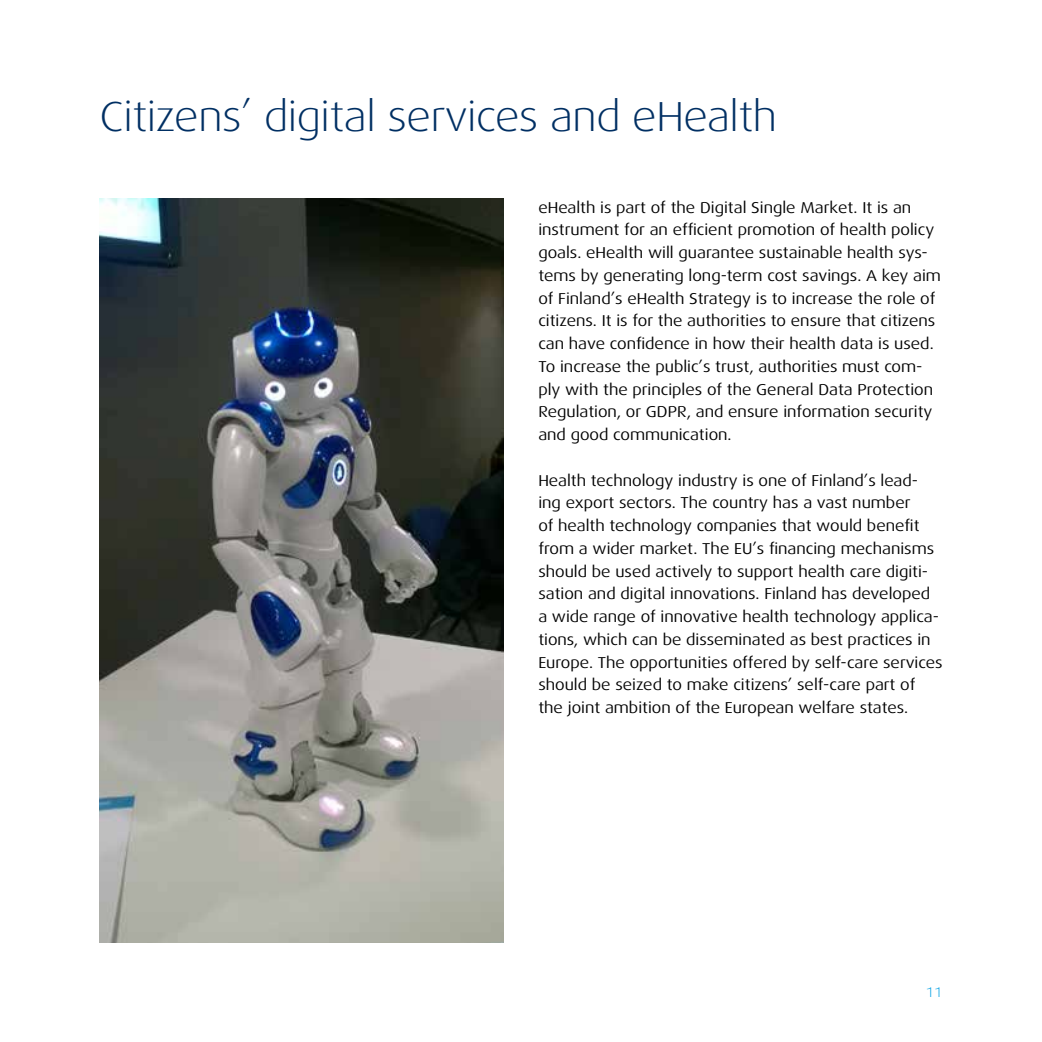
<style>
.page{position:relative;width:1042px;height:1042px;background:#fff}
.page>*{position:absolute;margin:0;border:0;box-sizing:border-box;transform-origin:0 0}
.pääotsikko{font:300 42px "Dax Wide";letter-spacing:-.01em;color:#002f63}
.leipäteksti_ei_sis{font:15.75px/22.8px "Dax Wide";color:#000}
.t1{font:300 14px "Dax Wide";color:#009fe3}
</style>
<div class="page">
<img style="left:99px;top:199px;width:405px;height:744px">
<p class="pääotsikko" style="left:100px;top:92px;width:679px">Citizens’ digital services and eHealth</p>
<p class="leipäteksti_ei_sis" style="left:538px;top:196px;width:404px">eHealth is part of the Digital Single Market. It is an instrument for an efficient promotion of health policy goals. eHealth will guarantee sustainable health sys&shy;tems by generating long-term cost savings. A key aim of Finland’s eHealth Strategy is to increase the role of citizens. It is for the authorities to ensure that citizens can have confidence in how their health data is used.<br>To increase the public’s trust, authorities must com&shy;ply with the principles of the General Data Protection Regulation, or GDPR, and ensure information security and good communication.</p>
<p class="leipäteksti_ei_sis" style="left:538px;top:469px;width:405px">Health technology industry is one of Finland’s lead&shy;ing export sectors. The country has a vast number<br>of health technology companies that would benefit from a wider market. The EU’s financing mechanisms should be used actively to support health care digiti&shy;sation and digital innovations. Finland has developed a wide range of innovative health technology applica&shy;tions, which can be disseminated as best practices in Europe. The opportunities offered by self-care services should be seized to make citizens’ self-care part of the joint ambition of the European welfare states.</p>
<p class="t1" style="left:926px;top:984px;width:18px">11</p>
</div>
